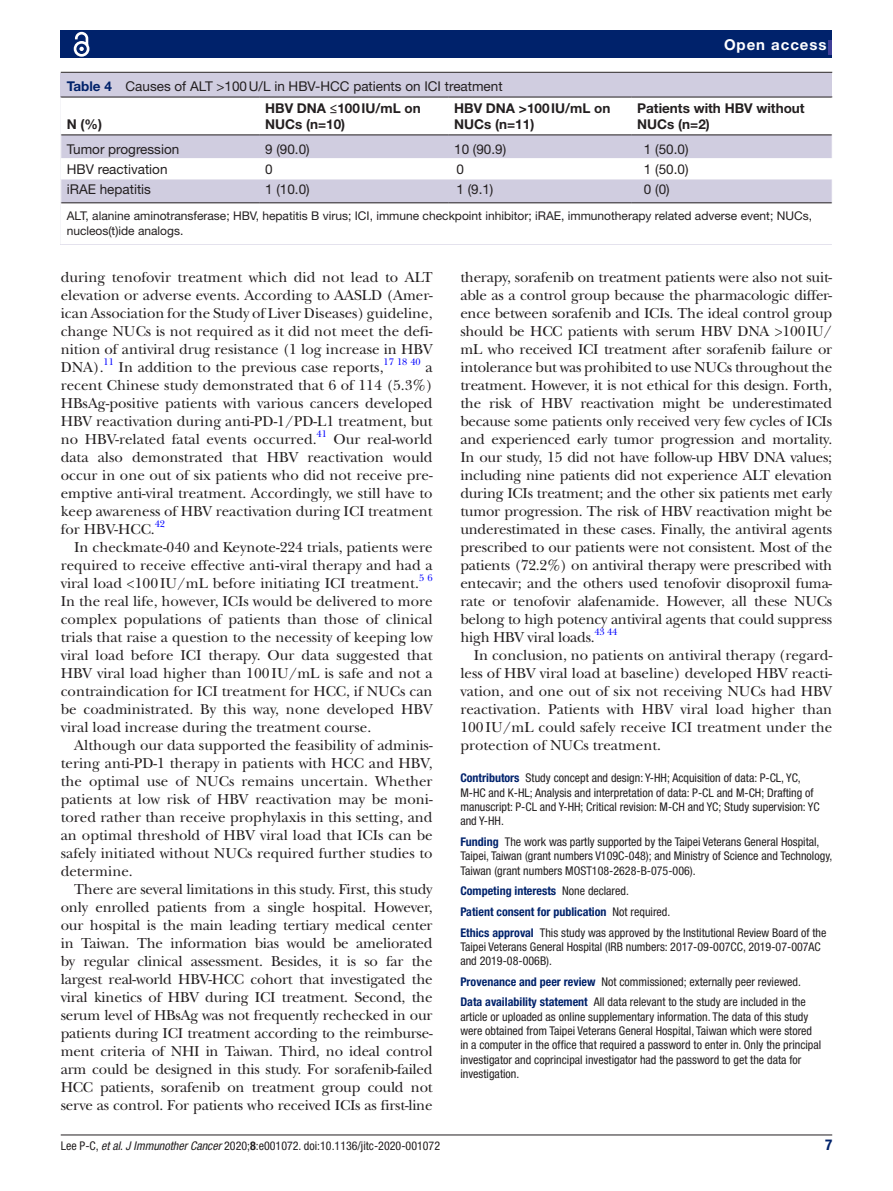
<style>
.page{position:relative;width:893px;height:1191px;background:#fff}
.page>*{position:absolute;margin:0;border:0;box-sizing:border-box;transform-origin:0 0}
.t1{font:15px/18px "New Baskerville";color:#231f20;text-align:justify}
.t2{font:700 15px "Helvetica Neue LT Std";letter-spacing:.065em;color:#fff}
.t3{font:700 condensed 15px "Helvetica Neue LT Std";color:#00226b}
.t4{font:13.5px "Helvetica Neue LT Std";color:#231f20}
.t5{font:700 13.5px/16.2px "Helvetica Neue LT Std";color:#231f20}
.t6{font:condensed 12px/14.4px "Helvetica Neue LT Std";color:#231f20}
.t7{font:12px/15px "Helvetica Neue LT Std";color:#231f20}
.t8{font:9.9px "New Baskerville";color:#00f}
.s1{font-weight:700;color:#00226b}
.s2{font-family:"Times New Roman"}
.s3{font-style:italic}
.s4{font-weight:700}
</style>
<div class="page">
<hr style="left:61px;top:1134px;width:771px;height:1px;background:#231f20">
<div style="left:61px;top:31px;width:771px;height:27px;background:#00226b"></div>
<hr style="left:828px;top:40px;width:4px;height:15px;background:#414099">
<svg style="left:73px;top:31px;width:17px;height:26px"></svg>
<div style="left:61px;top:73px;width:771px;height:171px;background:#d0cde0"></div>
<hr style="left:61px;top:72px;width:771px;height:1px;background:#231f20">
<div style="left:61px;top:98px;width:771px;height:146px;background:#fff"></div>
<svg style="left:61px;top:135px;width:771px;height:67px"></svg>
<hr style="left:61px;top:97px;width:198px;height:1px;background:#231f20">
<hr style="left:61px;top:134px;width:198px;height:1px;background:#231f20">
<hr style="left:259px;top:97px;width:189px;height:1px;background:#231f20">
<hr style="left:259px;top:134px;width:189px;height:1px;background:#231f20">
<hr style="left:448px;top:97px;width:183px;height:1px;background:#231f20">
<hr style="left:448px;top:134px;width:183px;height:1px;background:#231f20">
<hr style="left:631px;top:97px;width:201px;height:1px;background:#231f20">
<hr style="left:631px;top:134px;width:201px;height:1px;background:#231f20">
<hr style="left:259px;top:202px;width:189px;height:1px;background:#231f20">
<hr style="left:448px;top:202px;width:183px;height:1px;background:#231f20">
<hr style="left:631px;top:202px;width:201px;height:1px;background:#231f20">
<hr style="left:61px;top:202px;width:198px;height:1px;background:#231f20">
<svg style="left:60px;top:135px;width:1px;height:68px"></svg>
<hr style="left:67px;top:235px;width:765px;height:1px;background:#fff">
<p class="t2" style="left:724px;top:35px;width:104px">Open access</p>
<p class="t4" style="left:67px;top:78px;width:437px"><span class="s1">Table 4</span> Causes of ALT &gt;100U/L in HBV-HCC patients on ICI treatment</p>
<p class="t5" style="left:67px;top:116px;width:37px">N (%)</p>
<p class="t5" style="left:265px;top:99px;width:157px">HBV DNA ≤100IU/mL on<br>NUCs (n=10)</p>
<p class="t5" style="left:454px;top:99px;width:158px">HBV DNA &gt;100IU/mL on<br>NUCs (n=11)</p>
<p class="t5" style="left:637px;top:99px;width:169px">Patients with HBV without<br>NUCs (n=2)</p>
<p class="t4" style="left:67px;top:141px;width:114px">Tumor progression</p>
<p class="t4" style="left:265px;top:141px;width:46px">9 (90.0)</p>
<p class="t4" style="left:454px;top:141px;width:54px">10 (90.9)</p>
<p class="t4" style="left:644px;top:141px;width:46px">1 (50.0)</p>
<p class="t4" style="left:67px;top:161px;width:102px">HBV reactivation</p>
<p class="t4" style="left:265px;top:161px;width:9px">0</p>
<p class="t4" style="left:456px;top:161px;width:9px">0</p>
<p class="t4" style="left:644px;top:161px;width:46px">1 (50.0)</p>
<p class="t4" style="left:67px;top:181px;width:86px">iRAE hepatitis</p>
<p class="t4" style="left:265px;top:181px;width:46px">1 (10.0)</p>
<p class="t4" style="left:456px;top:181px;width:39px">1 (9.1)</p>
<p class="t4" style="left:644px;top:181px;width:27px">0 (0)</p>
<p class="t7" style="left:67px;top:208px;width:747px">ALT, alanine aminotransferase; HBV, hepatitis B virus; ICI, immune checkpoint inhibitor; iRAE, immunotherapy related adverse event; NUCs, nucleos(t)ide analogs.</p>
<p class="t1" style="left:61px;top:268px;width:373px">during tenofovir treatment which did not lead to ALT elevation or adverse events. According to AASLD (Amer&shy;ican Association for the Study of Liver Diseases) guideline, change NUCs is not required as it did not meet the defi&shy;nition of antiviral drug resistance (1 log increase in HBV DNA).</p>
<p class="t8" style="left:384px;top:356px;width:39px">17 18 40</p>
<p class="t1" style="left:61px;top:358px;width:373px;text-indent:365px">a recent Chinese study demonstrated that 6 of 114 (5.3%)<br>HBsAg-positive patients with various cancers developed HBV reactivation during anti-PD-1/PD-L1 treatment, but no HBV-related fatal events occurred.</p>
<p class="t8" style="left:104px;top:356px;width:12px">11</p>
<p class="t1" style="left:119px;top:358px;width:266px">In addition to the previous case reports,</p>
<p class="t8" style="left:317px;top:428px;width:12px">41</p>
<p class="t1" style="left:61px;top:430px;width:373px;text-indent:273px">Our real-world data also demonstrated that HBV reactivation would occur in one out of six patients who did not receive pre&shy;emptive anti-viral treatment. Accordingly, we still have to keep awareness of HBV reactivation during ICI treatment for HBV-HCC.</p>
<p class="t8" style="left:155px;top:518px;width:12px">42</p>
<p class="t1" style="left:61px;top:538px;width:373px;text-indent:14px">In checkmate-040 and Keynote-224 trials, patients were required to receive effective anti<span class="s2">‐</span>viral therapy and had a viral load &lt;100IU/mL before initiating ICI treatment.</p>
<p class="t8" style="left:419px;top:572px;width:15px">5 6</p>
<p class="t1" style="left:61px;top:592px;width:373px">In the real life, however, ICIs would be delivered to more complex populations of patients than those of clinical trials that raise a question to the necessity of keeping low viral load before ICI therapy. Our data suggested that HBV viral load higher than 100IU/mL is safe and not a contraindication for ICI treatment for HCC, if NUCs can be coadministrated. By this way, none developed HBV viral load increase during the treatment course.</p>
<p class="t1" style="left:61px;top:736px;width:373px;text-indent:14px">Although our data supported the feasibility of adminis&shy;tering anti-PD-1 therapy in patients with HCC and HBV, the optimal use of NUCs remains uncertain. Whether patients at low risk of HBV reactivation may be moni&shy;tored rather than receive prophylaxis in this setting, and an optimal threshold of HBV viral load that ICIs can be safely initiated without NUCs required further studies to determine.</p>
<p class="t1" style="left:61px;top:880px;width:373px;text-indent:14px">There are several limitations in this study. First, this study only enrolled patients from a single hospital. However, our hospital is the main leading tertiary medical center in Taiwan. The information bias would be ameliorated by regular clinical assessment. Besides, it is so far the largest real-world HBV-HCC cohort that investigated the viral kinetics of HBV during ICI treatment. Second, the serum level of HBsAg was not frequently rechecked in our patients during ICI treatment according to the reimburse&shy;ment criteria of NHI in Taiwan. Third, no ideal control arm could be designed in this study. For sorafenib-failed HCC patients, sorafenib on treatment group could not serve as control. For patients who received ICIs as first-line</p>
<p class="t1" style="left:460px;top:268px;width:373px">therapy, sorafenib on treatment patients were also not suit&shy;able as a control group because the pharmacologic differ&shy;ence between sorafenib and ICIs. The ideal control group should be HCC patients with serum HBV DNA &gt;100IU/ mL who received ICI treatment after sorafenib failure or intolerance but was prohibited to use NUCs throughout the treatment. However, it is not ethical for this design. Forth, the risk of HBV reactivation might be underestimated because some patients only received very few cycles of ICIs and experienced early tumor progression and mortality.<br>In our study, 15 did not have follow-up HBV DNA values; including nine patients did not experience ALT elevation during ICIs treatment; and the other six patients met early tumor progression. The risk of HBV reactivation might be underestimated in these cases. Finally, the antiviral agents prescribed to our patients were not consistent. Most of the patients (72.2%) on antiviral therapy were prescribed with entecavir; and the others used tenofovir disoproxil fuma&shy;rate or tenofovir alafenamide. However, all these NUCs belong to high potency antiviral agents that could suppress high HBV viral loads.</p>
<p class="t8" style="left:595px;top:626px;width:24px">43 44</p>
<p class="t1" style="left:460px;top:646px;width:373px;text-indent:14px">In conclusion, no patients on antiviral therapy (regard&shy;less of HBV viral load at baseline) developed HBV reacti&shy;vation, and one out of six not receiving NUCs had HBV reactivation. Patients with HBV viral load higher than 100IU/mL could safely receive ICI treatment under the protection of NUCs treatment.</p>
<p class="t6" style="left:460px;top:770px;width:361px"><span class="s1">Contributors</span> Study concept and design: Y-HH; Acquisition of data: P-CL, YC, M-HC and K-HL; Analysis and interpretation of data: P-CL and M-CH; Drafting of manuscript: P-CL and Y-HH; Critical revision: M-CH and YC; Study supervision: YC and Y-HH.</p>
<p class="t6" style="left:460px;top:834px;width:374px"><span class="s1">Funding</span> The work was partly supported by the Taipei Veterans General Hospital,<br>Taipei, Taiwan (grant numbers V109C-048); and Ministry of Science and Technology,<br>Taiwan (grant numbers MOST108-2628-B-075-006).</p>
<p class="t6" style="left:460px;top:880px;width:368px;line-height:20.7px"><span class="s1">Competing interests</span> None declared.<br><span class="s1">Patient consent for publication</span> Not required.<br><span class="s1">Ethics approval</span> This study was approved by the Institutional Review Board of the</p>
<p class="t6" style="left:460px;top:939px;width:362px">Taipei Veterans General Hospital (IRB numbers: 2017-09-007CC, 2019-07-007AC and 2019-08-006B).</p>
<p class="t6" style="left:460px;top:971px;width:347px;line-height:20.4px"><span class="s1">Provenance and peer review</span> Not commissioned; externally peer reviewed.<br><span class="s1">Data availability statement</span> All data relevant to the study are included in the</p>
<p class="t6" style="left:460px;top:1009px;width:362px">article or uploaded as online supplementary information. The data of this study were obtained from Taipei Veterans General Hospital, Taiwan which were stored in a computer in the office that required a password to enter in. Only the principal investigator and coprincipal investigator had the password to get the data for investigation.</p>
<p class="t6" style="left:61px;top:1138px;width:381px">Lee P-C, <span class="s3">et al</span>. <span class="s3">J Immunother Cancer</span> 2020;<span class="s4">8</span>:e001072. doi:10.1136/jitc-2020-001072</p>
<p class="t3" style="left:825px;top:1135px;width:9px">7</p>
</div>
